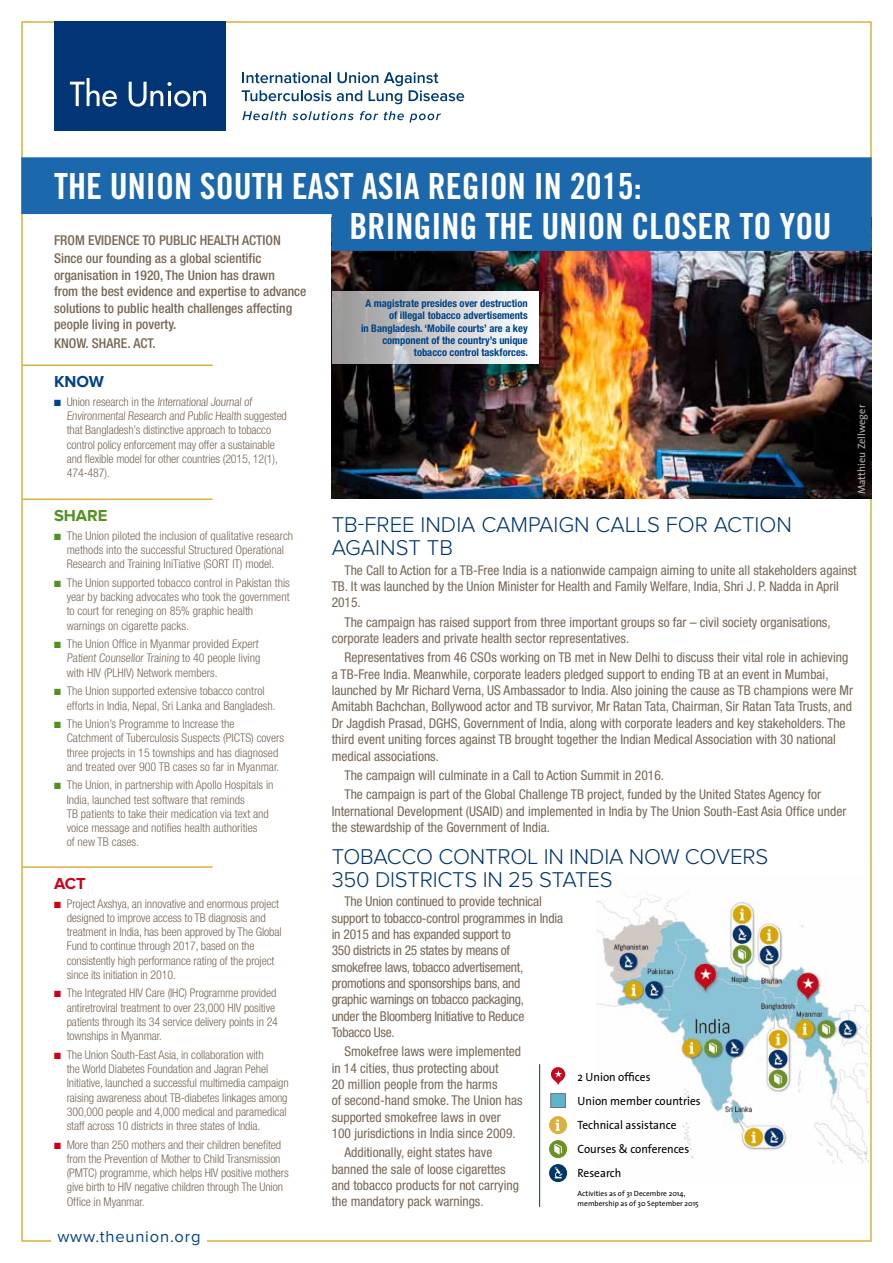
<style>
.page{position:relative;width:893px;height:1263px;background:#fff}
.page>*{position:absolute;margin:0;border:0;box-sizing:border-box;transform-origin:0 0}
.t1{font:36px "Trade Gothic Bold Cond Twenty";color:#fff}
.t2{font:300 22.2px/23.2px "Proxima Nova";letter-spacing:-.01em;color:#00346f}
.t3{font:16.5px "Proxima Nova";letter-spacing:.05em;color:#048}
.t4{font:700 16.5px "Proxima Nova";color:#549020}
.t5{font:700 16.5px "Proxima Nova";color:#004387}
.t6{font:700 16.5px "Proxima Nova";color:#d10019}
.t7{font:condensed 13.5px/16.4px "Helvetica Neue";color:#786855}
.t8{font:condensed 13.5px/16.4px "Helvetica Neue";letter-spacing:-.02em;color:#786855}
.t9{font:500 condensed 13.5px/16.5px "Helvetica Neue";color:#786855}
.t10{font:300 condensed 12px/14.2px "Helvetica Neue";letter-spacing:-.01em;color:#786855}
.t11{font:12px/24px "The Sans";color:#000;scale:.95 1}
.t12{font:700 condensed 10.5px/12px "Helvetica Neue";color:#048;text-align:right}
.t13{font:10.5px "The Sans";color:#fff}
.t14{font:7.5px/10.5px "The Sans";color:#000}
.s1{color:#004387}
.s2{color:#549020}
.s3{color:#d10019}
</style>
<div class="page">
<img style="left:597px;top:896px;width:271px;height:268px">
<img style="left:332px;top:251px;width:540px;height:248px">
<svg style="left:21px;top:157px;width:851px;height:94px;background:#3d7eb8"></svg>
<hr style="left:22px;top:364px;width:191px;height:2px;background:#dab13d">
<hr style="left:22px;top:498px;width:191px;height:2px;background:#dab13d">
<hr style="left:22px;top:866px;width:191px;height:2px;background:#dab13d">
<div style="left:332px;top:291px;width:206px;height:73px;background:linear-gradient(to right,#979696,#fff)"></div>
<svg style="left:551px;top:1067px;width:14px;height:19px"></svg>
<svg style="left:555px;top:1070px;width:7px;height:7px"></svg>
<div style="left:550px;top:1093px;width:16px;height:15px;background:#5eb4cc;border:1px solid #707172"></div>
<div style="left:549px;top:1116px;width:18px;height:18px;background:#dab13d;border-radius:50%"></div>
<svg style="left:555px;top:1119px;width:5px;height:12px"></svg>
<div style="left:549px;top:1140px;width:18px;height:18px;background:#6c9124;border-radius:50%"></div>
<svg style="left:554px;top:1144px;width:8px;height:10px"></svg>
<svg style="left:549px;top:1164px;width:18px;height:18px"></svg>
<svg style="left:554px;top:1167px;width:8px;height:11px"></svg>
<hr style="left:539px;top:1064px;width:1px;height:143px;background:#048">
<div style="left:54px;top:21px;width:171px;height:110px;background:#013576"></div>
<svg style="left:242px;top:90px;width:89px;height:11px"></svg>
<svg style="left:242px;top:72px;width:89px;height:11px"></svg>
<svg style="left:337px;top:72px;width:127px;height:32px"></svg>
<svg style="left:242px;top:111px;width:44px;height:9px"></svg>
<svg style="left:292px;top:111px;width:62px;height:9px"></svg>
<svg style="left:360px;top:111px;width:18px;height:9px"></svg>
<svg style="left:384px;top:111px;width:57px;height:12px"></svg>
<svg style="left:70px;top:78px;width:47px;height:29px"></svg>
<svg style="left:129px;top:82px;width:77px;height:25px"></svg>
<h1 class="t1" style="left:54px;top:164px;width:589px">THE UNION SOUTH EAST ASIA REGION IN 2015:</h1>
<p class="t9" style="left:54px;top:230px;width:228px;line-height:18.6px">From evidence to public health action<br>Since our founding as a global scientific</p>
<p class="t9" style="left:54px;top:266px;width:254px">organisation in 1920, The Union has drawn<br>from the best evidence and expertise to advance solutions to public health challenges affecting people living in poverty.</p>
<p class="t9" style="left:54px;top:335px;width:103px">Know. Share. Act.</p>
<h3 class="t5" style="left:54px;top:372px;width:51px">KNOW</h3>
<p class="t10" style="left:67px;top:394px;width:222px;text-indent:-13px"><span class="s1">■</span> Union research in the International Journal of Environmental Research and Public Health suggested that Bangladesh’s distinctive approach to tobacco control policy enforcement may offer a sustainable and flexible model for other countries (2015, 12(1), 474-487).</p>
<h3 class="t4" style="left:54px;top:506px;width:55px">SHARE</h3>
<p class="t10" style="left:54px;top:528px;width:241px;text-align:center"><span class="s2">■</span> The Union piloted the inclusion of qualitative research methods into the successful Structured Operational<br>Research and Training IniTiative (SORT IT) model.</p>
<p class="t10" style="left:67px;top:575px;width:225px;text-indent:-13px"><span class="s2">■</span> The Union supported tobacco control in Pakistan this year by backing advocates who took the government to court for reneging on 85% graphic health warnings on cigarette packs.</p>
<p class="t10" style="left:67px;top:637px;width:195px;text-align:justify;text-indent:-13px"><span class="s2">■</span> The Union Office in Myanmar provided Expert Patient Counsellor Training to 40 people living with HIV (PLHIV) Network members.</p>
<p class="t10" style="left:67px;top:684px;width:210px;text-indent:-13px"><span class="s2">■</span> The Union supported extensive tobacco control efforts in India, Nepal, Sri Lanka and Bangladesh.</p>
<p class="t10" style="left:67px;top:717px;width:219px;text-indent:-13px"><span class="s2">■</span> The Union’s Programme to Increase the<br>Catchment of Tuberculosis Suspects (PICTS) covers three projects in 15 townships and has diagnosed and treated over 900 TB cases so far in Myanmar.</p>
<p class="t10" style="left:67px;top:778px;width:208px;text-indent:-13px"><span class="s2">■</span> The Union, in partnership with Apollo Hospitals in India, launched test software that reminds<br>TB patients to take their medication via text and voice message and notifies health authorities<br>of new TB cases.</p>
<h3 class="t6" style="left:54px;top:874px;width:33px">ACT</h3>
<p class="t10" style="left:67px;top:896px;width:216px;text-indent:-13px"><span class="s3">■</span> Project Axshya, an innovative and enormous project designed to improve access to TB diagnosis and treatment in India, has been approved by The Global Fund to continue through 2017, based on the consistently high performance rating of the project since its initiation in 2010.</p>
<p class="t10" style="left:67px;top:986px;width:213px;text-indent:-13px"><span class="s3">■</span> The Integrated HIV Care (IHC) Programme provided antiretroviral treatment to over 23,000 HIV positive patients through its 34 service delivery points in 24 townships in Myanmar.</p>
<p class="t10" style="left:67px;top:1047px;width:224px;text-indent:-13px"><span class="s3">■</span> The Union South-East Asia, in collaboration with<br>the World Diabetes Foundation and Jagran Pehel Initiative, launched a successful multimedia campaign raising awareness about TB-diabetes linkages among 300,000 people and 4,000 medical and paramedical staff across 10 districts in three states of India.</p>
<p class="t10" style="left:67px;top:1137px;width:224px;text-indent:-13px"><span class="s3">■</span> More than 250 mothers and their children benefited from the Prevention of Mother to Child Transmission (PMTC) programme, which helps HIV positive mothers give birth to HIV negative children through The Union Office in Myanmar.</p>
<h3 class="t3" style="left:57px;top:1227px;width:145px">www.theunion.org</h3>
<h1 class="t1" style="left:349px;top:204px;width:479px">BRINGING THE UNION CLOSER TO YOU</h1>
<p class="t12" style="left:361px;top:298px;width:169px">A magistrate presides over destruction of illegal tobacco advertisements<br>in Bangladesh. ‘Mobile courts’ are a key component of the country’s unique tobacco control taskforces.</p>
<p class="t13" style="left:853px;top:494px;width:91px;rotate:-90deg">Matthieu Zellweger</p>
<h2 class="t2" style="left:332px;top:513px;width:462px">TB-FREE I NDIA CAMPAIGN CALLS FOR ACTION<br>AGAINST TB</h2>
<p class="t7" style="left:332px;top:562px;width:526px;text-indent:13px">The Call to Action for a TB-Free India is a nationwide campaign aiming to unite all stakeholders against<br>TB. It was launched by the Union Minister for Health and Family Welfare, India, Shri J. P. Nadda in April<br>2015.</p>
<p class="t7" style="left:332px;top:614px;width:501px;text-indent:13px">The campaign has raised support from three important groups so far – civil society organisations, corporate leaders and private health sector representatives.</p>
<p class="t7" style="left:332px;top:649px;width:523px;text-indent:13px">Representatives from 46 CSOs working on TB met in New Delhi to discuss their vital role in achieving a TB-Free India. Meanwhile, corporate leaders pledged support to ending TB at an event in Mumbai, launched by Mr Richard Verna, US Ambassador to India. Also joining the cause as TB champions were Mr Amitabh Bachchan, Bollywood actor and TB survivor, Mr Ratan Tata, Chairman, Sir Ratan Tata Trusts, and Dr Jagdish Prasad, DGHS, Government of India, along with corporate leaders and key stakeholders. The third event uniting forces against TB brought together the Indian Medical Association with 30 national medical associations.</p>
<p class="t7" style="left:344px;top:765px;width:478px;line-height:19.4px">The campaign will culminate in a Call to Action Summit in 2016.<br>The campaign is part of the Global Challenge TB project, funded by the United States Agency for</p>
<p class="t7" style="left:332px;top:802px;width:516px">International Development (USAID) and implemented in India by The Union South-East Asia Office under the stewardship of the Government of India.</p>
<h2 class="t2" style="left:332px;top:845px;width:438px">TOBACCO CONTROL IN I NDIA NOW COVERS<br>350 DISTRICTS IN 25 STATES</h2>
<p class="t8" style="left:332px;top:893px;width:233px;text-indent:13px">The Union continued to provide technical support to tobacco-control programmes in India in 2015 and has expanded support to<br>350 districts in 25 states by means of smokefree laws, tobacco advertisement, promotions and sponsorships bans, and<br>graphic warnings on tobacco packaging,<br>under the Bloomberg Initiative to Reduce Tobacco Use.</p>
<p class="t7" style="left:332px;top:1043px;width:192px;text-indent:13px">Smokefree laws were implemented in 14 cities, thus protecting about<br>20 million people from the harms<br>of second-hand smoke. The Union has supported smokefree laws in over 100 jurisdictions in India since 2009.</p>
<p class="t7" style="left:332px;top:1144px;width:189px;text-indent:13px">Additionally, eight states have banned the sale of loose cigarettes and tobacco products for not carrying the mandatory pack warnings.</p>
<p class="t11" style="left:578px;top:1064px;width:131px">2 Union offices<br>Union member countries<br>Technical assistance<br>Courses &amp; conferences<br>Research</p>
<p class="t14" style="left:578px;top:1188px;width:123px">Activities as of 31 Decembre 2014, membership as of 30 September 2015</p>
</div>
